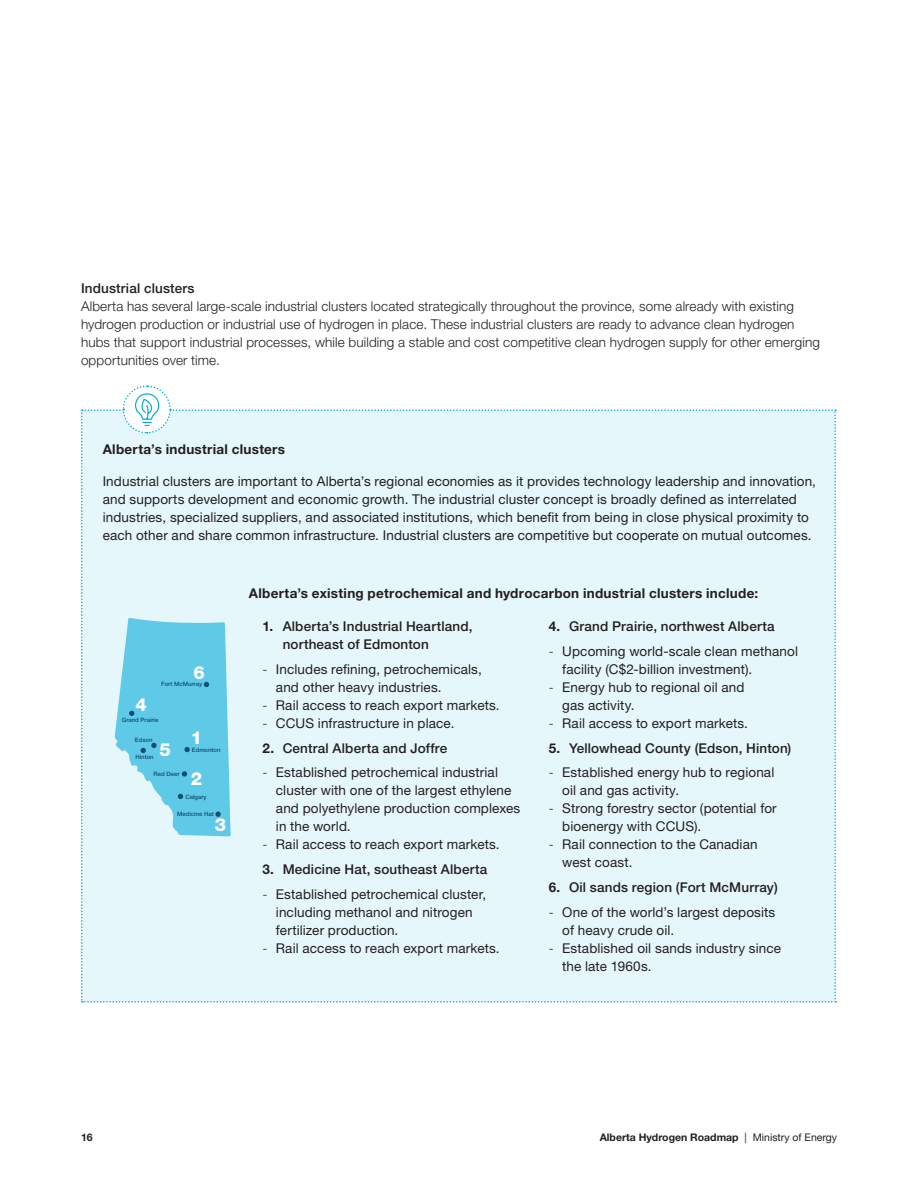
<style>
.page{position:relative;width:918px;height:1188px;background:#fff}
.page>*{position:absolute;margin:0;border:0;box-sizing:border-box;transform-origin:0 0}
.t1{font:800 18px "Helvetica Neue LT Std";color:#fff}
.Body_Copy{font:13.5px/18px "Helvetica Neue LT Std";letter-spacing:.01em;color:#231f20}
.Body_Copy-2{font:300 13.5px/18px "Helvetica Neue LT Std";letter-spacing:.01em;color:#231f20}
.Subheading_3{font:500 13.5px/18px "Helvetica Neue LT Std";letter-spacing:.01em;color:#231f20}
.Body_Copy-3{font:700 13.5px "Helvetica Neue LT Std";letter-spacing:.02em;color:#231f20}
.t2{font:700 10.5px "Helvetica Neue LT Std";color:#231f20}
.t3{font:500 6px "Helvetica Neue LT Std";color:#114e71}
.s1{font-weight:700}
.s2{font-weight:300}
.s3{font-weight:400}
</style>
<div class="page">
<svg style="left:81px;top:385px;width:755px;height:618px;background:#e0f5fa"></svg>
<p class="Subheading_3" style="left:81px;top:279px;width:115px">Industrial clusters</p>
<p class="Body_Copy-2" style="left:81px;top:297px;width:740px">Alberta has several large-scale industrial clusters located strategically throughout the province, some already with existing hydrogen production or industrial use of hydrogen in place. These industrial clusters are ready to advance clean hydrogen hubs that support industrial processes, while building a stable and cost competitive clean hydrogen supply for other emerging opportunities over time.</p>
<p class="Body_Copy-3" style="left:103px;top:441px;width:184px">Alberta’s industrial clusters</p>
<p class="Body_Copy" style="left:103px;top:472px;width:715px">Industrial clusters are important to Alberta’s regional economies as it provides technology leadership and innovation, and supports development and economic growth. The industrial cluster concept is broadly defined as interrelated industries, specialized suppliers, and associated institutions, which benefit from being in close physical proximity to each other and share common infrastructure. Industrial clusters are competitive but cooperate on mutual outcomes.</p>
<p class="t1" style="left:193px;top:662px;width:13px">6</p>
<p class="t1" style="left:136px;top:694px;width:13px">4</p>
<p class="t3" style="left:161px;top:681px;width:42px">Fort McMurray</p>
<p class="t3" style="left:122px;top:716px;width:38px">Grand Prairie</p>
<p class="t3" style="left:135px;top:736px;width:19px">Edson</p>
<p class="t1" style="left:159px;top:739px;width:13px">5</p>
<p class="t3" style="left:136px;top:753px;width:20px">Hinton</p>
<p class="t3" style="left:154px;top:770px;width:28px">Red Deer</p>
<p class="t1" style="left:191px;top:727px;width:13px">1</p>
<p class="t1" style="left:191px;top:768px;width:13px">2</p>
<p class="t3" style="left:192px;top:746px;width:30px">Edmonton</p>
<p class="t3" style="left:186px;top:793px;width:23px">Calgary</p>
<p class="t3" style="left:177px;top:811px;width:38px">Medicine Hat</p>
<p class="t1" style="left:215px;top:814px;width:13px">3</p>
<p class="Body_Copy-3" style="left:249px;top:585px;width:511px">Alberta’s existing petrochemical and hydrocarbon industrial clusters include:</p>
<p class="Subheading_3" style="left:283px;top:617px;width:191px;text-indent:-20px"><span class="s1">1.</span> Alberta’s Industrial Heartland, northeast of Edmonton</p>
<p class="Body_Copy" style="left:276px;top:660px;width:207px;text-indent:-14px"><span class="s2">-</span> Includes refining, petrochemicals, and other heavy industries.</p>
<p class="Body_Copy" style="left:262px;top:696px;width:239px"><span class="s2">-</span> Rail access to reach export markets.</p>
<p class="Body_Copy" style="left:262px;top:714px;width:194px"><span class="s2">-</span> CCUS infrastructure in place.</p>
<p class="Subheading_3" style="left:262px;top:739px;width:187px"><span class="s1">2.</span> Central Alberta and Joffre</p>
<p class="Body_Copy" style="left:276px;top:764px;width:246px;text-indent:-14px"><span class="s2">-</span> Established petrochemical industrial cluster with one of the largest ethylene and polyethylene production complexes in the world.</p>
<p class="Body_Copy" style="left:262px;top:836px;width:239px"><span class="s2">-</span> Rail access to reach export markets.</p>
<p class="Subheading_3" style="left:262px;top:860px;width:226px"><span class="s1">3.</span> Medicine Hat, southeast Alberta</p>
<p class="Body_Copy" style="left:276px;top:885px;width:212px;text-indent:-14px"><span class="s2">-</span> Established petrochemical cluster, including methanol and nitrogen fertilizer production.</p>
<p class="Body_Copy" style="left:262px;top:939px;width:239px"><span class="s2">-</span> Rail access to reach export markets.</p>
<p class="Subheading_3" style="left:549px;top:617px;width:227px"><span class="s1">4.</span> Grand Prairie, northwest Alberta</p>
<p class="Body_Copy" style="left:562px;top:642px;width:237px;text-indent:-14px"><span class="s2">-</span> Upcoming world-scale clean methanol facility (C$2-billion investment).</p>
<p class="Body_Copy" style="left:562px;top:678px;width:184px;text-indent:-14px"><span class="s2">-</span> Energy hub to regional oil and gas activity.</p>
<p class="Body_Copy" style="left:549px;top:714px;width:201px"><span class="s2">-</span> Rail access to export markets.</p>
<p class="Subheading_3" style="left:549px;top:739px;width:244px"><span class="s1">5.</span> Yellowhead County (Edson, Hinton)</p>
<p class="Body_Copy" style="left:562px;top:764px;width:214px;text-indent:-14px"><span class="s2">-</span> Established energy hub to regional oil and gas activity.</p>
<p class="Body_Copy" style="left:562px;top:800px;width:216px;text-indent:-14px"><span class="s2">-</span> Strong forestry sector (potential for bioenergy with CCUS).</p>
<p class="Body_Copy" style="left:562px;top:836px;width:197px;text-indent:-14px"><span class="s2">-</span> Rail connection to the Canadian west coast.</p>
<p class="Subheading_3" style="left:549px;top:878px;width:231px"><span class="s1">6.</span> Oil sands region (Fort McMurray)</p>
<p class="Body_Copy" style="left:562px;top:903px;width:215px;text-indent:-14px"><span class="s2">-</span> One of the world’s largest deposits of heavy crude oil.</p>
<p class="Body_Copy" style="left:562px;top:939px;width:220px;text-indent:-14px"><span class="s2">-</span> Established oil sands industry since the late 1960s.</p>
<p class="t2" style="left:81px;top:1131px;width:13px">16</p>
<p class="t2" style="left:600px;top:1131px;width:239px">Alberta Hydrogen Roadmap <span class="s3">| Ministry of Energy</span></p>
</div>
